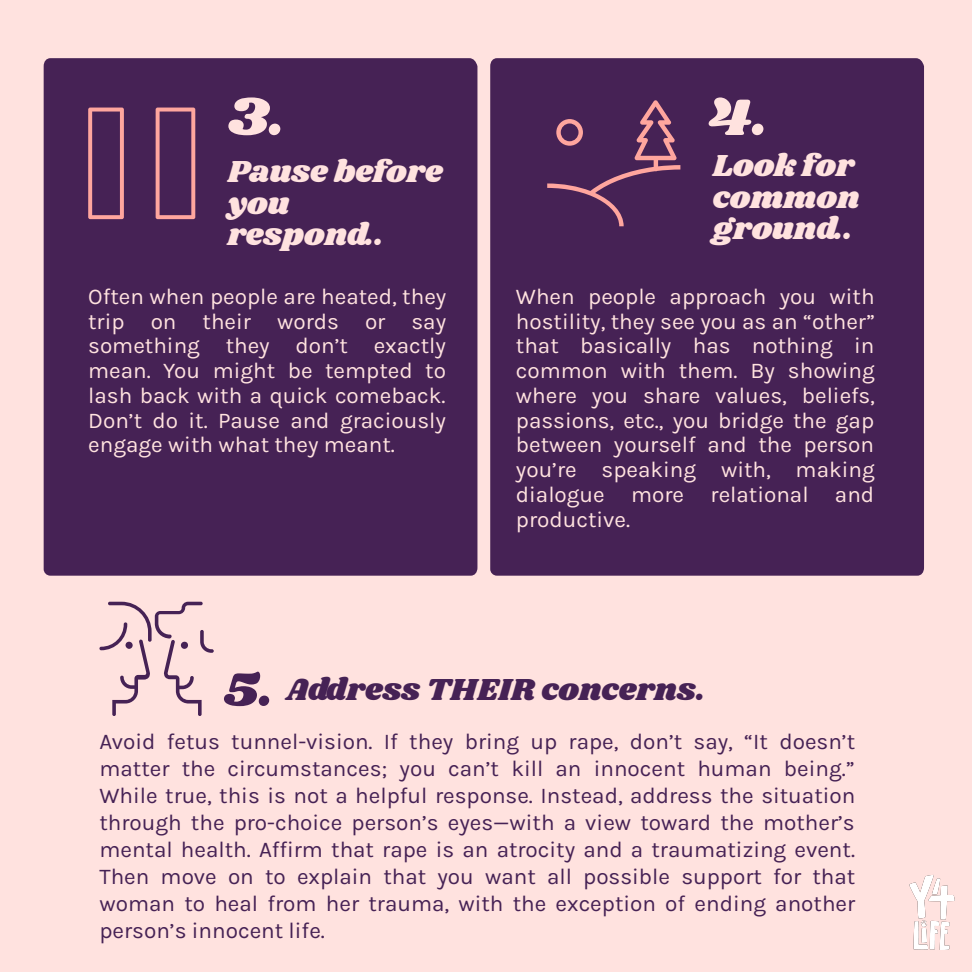
<style>
.page{position:relative;width:972px;height:972px;background:#ffe2df}
.page>*{position:absolute;margin:0;border:0;box-sizing:border-box;transform-origin:0 0}
.t1{font:56.32px "Shrikhand";color:#ffe2df}
.t2{font:31.52px/31.5px "Shrikhand";color:#ffe2df}
.t3{font:31.52px "Shrikhand";color:#462255}
.t4{font:22.48px/27px "Karla";color:#462255;text-align:justify}
.t5{font:22.48px/24.8px "Karla";color:#ffe2df;text-align:justify}
.s1{font-size:50.68px}
</style>
<div class="page">
<div style="left:490px;top:58px;width:434px;height:518px;background:#462255"></div>
<div style="left:44px;top:58px;width:433px;height:518px;background:#462255"></div>
<svg style="left:99px;top:602px;width:115px;height:114px"></svg>
<svg style="left:88px;top:108px;width:107px;height:111px"></svg>
<svg style="left:547px;top:100px;width:133px;height:126px"></svg>
<img style="left:909px;top:875px;width:46px;height:75px">
<p class="t1" style="left:228px;top:77px;width:59px">3.</p>
<p class="t2" style="left:228px;top:157px;width:216px">Pause before you respond..</p>
<p class="t5" style="left:88px;top:284px;width:360px">Often when people are heated, they trip on their words or say something they don’t exactly</p>
<p class="t5" style="left:88px;top:359px;width:359px">mean. You might be tempted to</p>
<p class="t5" style="left:88px;top:383px;width:359px">lash back with a quick comeback.<br>Don’t do it. Pause and graciously engage with what they meant.</p>
<p class="t1" style="left:707px;top:77px;width:63px">4.</p>
<p class="t2" style="left:713px;top:151px;width:143px">Look for</p>
<p class="t2" style="left:713px;top:183px;width:148px">common</p>
<p class="t2" style="left:713px;top:214px;width:141px">ground..</p>
<p class="t5" style="left:516px;top:284px;width:361px">When people approach you with hostility, they see you as an “other” that basically has nothing in</p>
<p class="t5" style="left:516px;top:359px;width:360px">common with them. By showing where you share values, beliefs, passions, etc., you bridge the gap between yourself and the person you’re speaking with, making dialogue more relational and productive.</p>
<p class="t3" style="left:224px;top:668px;width:483px"><span class="s1">5.</span> Address THEIR concerns.</p>
<p class="t4" style="left:99px;top:728px;width:757px">Avoid fetus tunnel-vision. If they bring up rape, don’t say, “It doesn’t</p>
<p class="t4" style="left:99px;top:755px;width:757px">matter the circumstances; you can’t kill an innocent human being.”</p>
<p class="t4" style="left:99px;top:782px;width:757px">While true, this is not a helpful response. Instead, address the situation</p>
<p class="t4" style="left:99px;top:809px;width:757px">through the pro-choice person’s eyes—with a view toward the mother’s mental health. Affirm that rape is an atrocity and a traumatizing event.<br>Then move on to explain that you want all possible support for that woman to heal from her trauma, with the exception of ending another person’s innocent life.</p>
</div>
